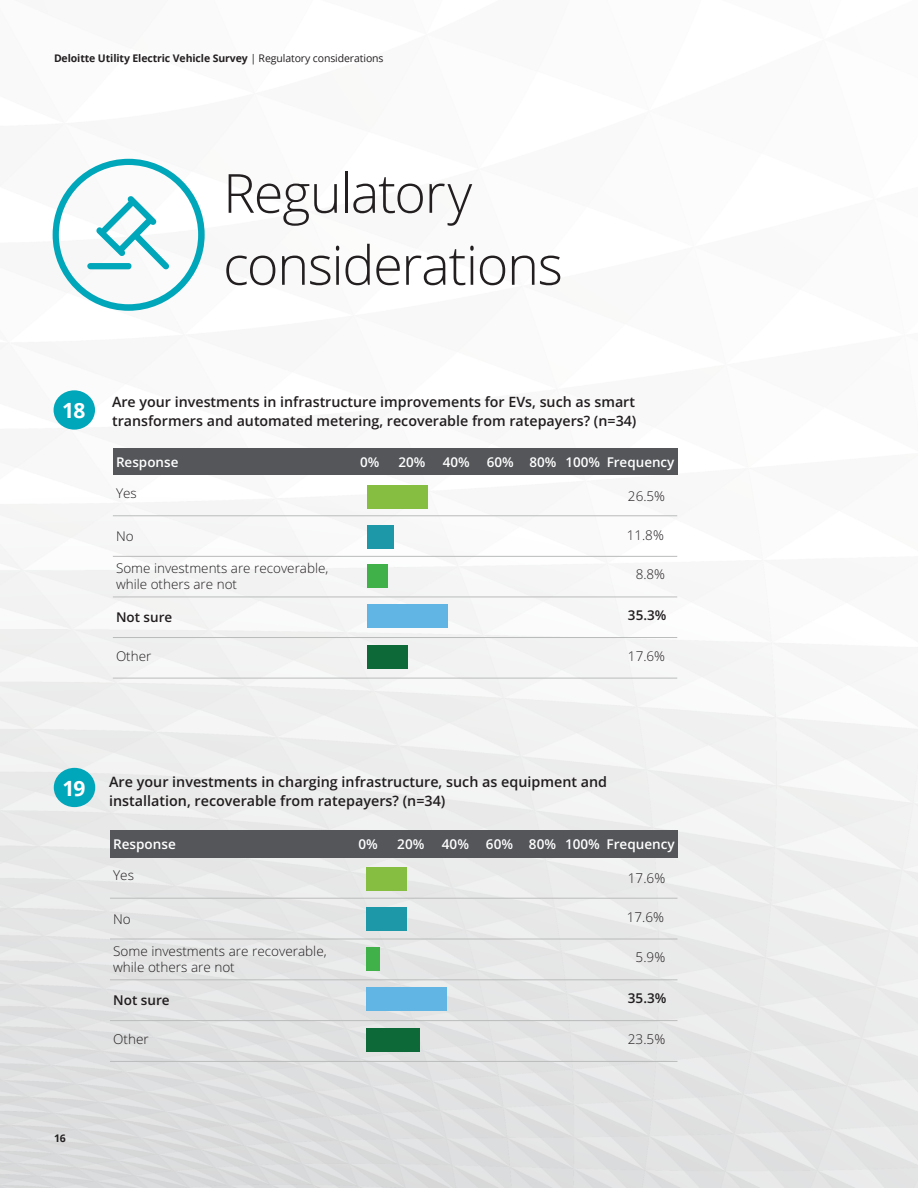
<style>
.page{position:relative;width:918px;height:1188px;background:#fff}
.page>*{position:absolute;margin:0;border:0;box-sizing:border-box;transform-origin:0 0}
.Story_heading_light{font:300 54px/72px "Open Sans";letter-spacing:-.025em;color:#231f20}
.Number_list_level_1{font:700 21px "Open Sans";color:#fff}
.t1{font:600 14.4px/19px "Open Sans";color:#211d1e}
.t2{font:600 14.25px/19px "Open Sans";color:#211d1e}
.t3{font:300 13.5px/16.2px "Open Sans";color:#211d1e}
.t4{font:600 13.5px "Open Sans";color:#fff}
.t5{font:600 13.5px "Open Sans";color:#211d1e}
.Brochure_title___Lef{font:700 10.5px "Open Sans";letter-spacing:-.01em;color:#231f20}
.s1{font-weight:400}
</style>
<div class="page">
<img style="left:0;top:158px;width:918px;height:1030px">
<div style="left:54px;top:390px;width:41px;height:40px;background:#00a6b9;border-radius:50%"></div>
<div style="left:113px;top:448px;width:564px;height:27px;background:#54565a"></div>
<hr style="left:113px;top:515px;width:564px;height:1px;background:#babbbb">
<hr style="left:113px;top:556px;width:564px;height:1px;background:#babbbb">
<hr style="left:113px;top:597px;width:564px;height:1px;background:#babbbb">
<hr style="left:113px;top:637px;width:564px;height:1px;background:#babbbb">
<hr style="left:113px;top:678px;width:564px;height:1px;background:#babbbb">
<div style="left:367px;top:646px;width:40px;height:23px;background:#0d6a38"></div>
<div style="left:367px;top:604px;width:81px;height:24px;background:#61b5e5"></div>
<div style="left:367px;top:564px;width:20px;height:23px;background:#40b149"></div>
<div style="left:367px;top:525px;width:27px;height:23px;background:#1c98a8"></div>
<div style="left:367px;top:485px;width:61px;height:23px;background:#85be40"></div>
<div style="left:110px;top:830px;width:567px;height:27px;background:#54565a"></div>
<hr style="left:110px;top:898px;width:567px;height:1px;background:#babbbb">
<hr style="left:110px;top:939px;width:567px;height:1px;background:#babbbb">
<hr style="left:110px;top:979px;width:567px;height:1px;background:#babbbb">
<hr style="left:110px;top:1020px;width:567px;height:1px;background:#babbbb">
<hr style="left:110px;top:1061px;width:567px;height:1px;background:#babbbb">
<div style="left:366px;top:1029px;width:54px;height:23px;background:#0d6a38"></div>
<div style="left:366px;top:987px;width:81px;height:24px;background:#61b5e5"></div>
<div style="left:366px;top:947px;width:13px;height:23px;background:#40b149"></div>
<div style="left:366px;top:908px;width:40px;height:23px;background:#1c98a8"></div>
<div style="left:366px;top:867px;width:40px;height:24px;background:#85be40"></div>
<div style="left:54px;top:768px;width:41px;height:39px;background:#00a6b9;border-radius:50%"></div>
<svg style="left:53px;top:159px;width:152px;height:152px"></svg>
<p class="Brochure_title___Lef" style="left:54px;top:51px;width:331px">Deloitte Utility Electric Vehicle Survey <span class="s1">| Regulatory considerations</span></p>
<p class="Story_heading_light" style="left:223px;top:156px;width:341px">Regulatory considerations</p>
<p class="Number_list_level_1" style="left:62px;top:396px;width:25px">18</p>
<p class="t2" style="left:112px;top:392px;width:526px">Are your investments in infrastructure improvements for EVs, such as smart transformers and automated metering, recoverable from ratepayers? (n=34)</p>
<p class="t4" style="left:116px;top:453px;width:64px">Response</p>
<p class="t3" style="left:116px;top:485px;width:22px">Yes</p>
<p class="t3" style="left:116px;top:528px;width:19px">No</p>
<p class="t4" style="left:360px;top:453px;width:21px">0%</p>
<p class="t4" style="left:399px;top:453px;width:28px">20%</p>
<p class="t4" style="left:443px;top:453px;width:28px">40%</p>
<p class="t4" style="left:487px;top:453px;width:189px">60% 80% 100% Frequency</p>
<p class="t3" style="left:628px;top:488px;width:39px">26.5%</p>
<p class="t3" style="left:627px;top:526px;width:39px">11.8%</p>
<p class="t3" style="left:636px;top:566px;width:31px">8.8%</p>
<p class="t5" style="left:628px;top:606px;width:40px">35.3%</p>
<p class="t3" style="left:628px;top:648px;width:39px">17.6%</p>
<p class="t3" style="left:116px;top:560px;width:214px">Some investments are recoverable, while others are not</p>
<p class="t5" style="left:116px;top:608px;width:58px">Not sure</p>
<p class="t3" style="left:116px;top:648px;width:37px">Other</p>
<p class="Number_list_level_1" style="left:62px;top:773px;width:25px">19</p>
<p class="t1" style="left:109px;top:772px;width:500px">Are your investments in charging infrastructure, such as equipment and installation, recoverable from ratepayers? (n=34)</p>
<p class="t4" style="left:113px;top:835px;width:64px">Response</p>
<p class="t3" style="left:113px;top:867px;width:22px">Yes</p>
<p class="t3" style="left:113px;top:910px;width:19px">No</p>
<p class="t4" style="left:358px;top:835px;width:21px">0%</p>
<p class="t4" style="left:397px;top:835px;width:29px">20%</p>
<p class="t4" style="left:442px;top:835px;width:29px">40%</p>
<p class="t4" style="left:486px;top:835px;width:190px">60% 80% 100% Frequency</p>
<p class="t3" style="left:628px;top:870px;width:39px">17.6%</p>
<p class="t3" style="left:627px;top:909px;width:39px">17.6%</p>
<p class="t3" style="left:636px;top:949px;width:31px">5.9%</p>
<p class="t5" style="left:628px;top:989px;width:40px">35.3%</p>
<p class="t3" style="left:628px;top:1031px;width:39px">23.5%</p>
<p class="t3" style="left:113px;top:942px;width:215px">Some investments are recoverable, while others are not</p>
<p class="t5" style="left:113px;top:991px;width:58px">Not sure</p>
<p class="t3" style="left:113px;top:1031px;width:37px">Other</p>
<p class="Brochure_title___Lef" style="left:54px;top:1131px;width:13px">16</p>
</div>
